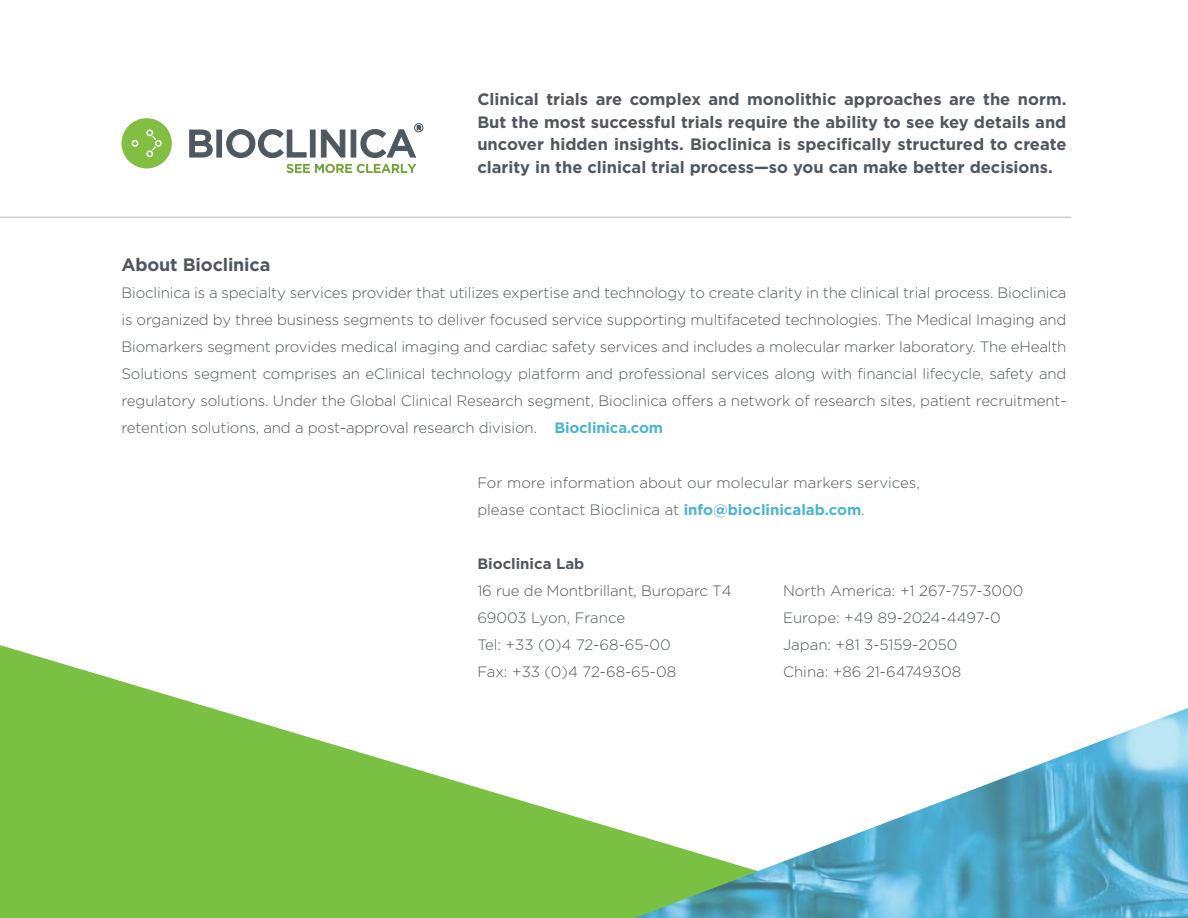
<style>
.page{position:relative;width:1188px;height:918px;background:#fff}
.page>*{position:absolute;margin:0;border:0;box-sizing:border-box;transform-origin:0 0}
.t1{font:700 18px "Gotham";letter-spacing:-.01em;color:#4f5861}
.t2{font:700 16.5px/22.5px "Gotham";color:#4f5861;text-align:justify}
.t3{font:300 15px/27px "Gotham";color:#4f5861}
.t4{font:700 15px "Gotham";color:#4f5861}
.s1{font-weight:700;color:#4ab6d3}
</style>
<div class="page">
<svg style="left:0;top:645px;width:634px;height:273px;fill:#7ac143"></svg>
<img style="left:634px;top:708px;width:554px;height:210px">
<hr style="left:0;top:217px;width:1071px;height:1px;background:#b0b7bb">
<div style="left:121px;top:118px;width:51px;height:51px;background:#81be41;border-radius:50%"></div>
<svg style="left:131px;top:129px;width:31px;height:29px"></svg>
<svg style="left:189px;top:129px;width:24px;height:29px"></svg>
<div style="left:217px;top:130px;width:5px;height:27px;background:#4e5860"></div>
<svg style="left:226px;top:129px;width:81px;height:29px"></svg>
<div style="left:310px;top:130px;width:5px;height:27px;background:#4e5860"></div>
<svg style="left:321px;top:129px;width:25px;height:29px"></svg>
<div style="left:351px;top:130px;width:5px;height:27px;background:#4e5860"></div>
<svg style="left:286px;top:164px;width:130px;height:9px"></svg>
<svg style="left:360px;top:125px;width:61px;height:33px"></svg>
<div style="left:414px;top:123px;width:9px;height:9px;border:1px solid #4e5860;border-radius:50%"></div>
<p class="t2" style="left:477px;top:88px;width:591px">Clinical trials are complex and monolithic approaches are the norm.<br>But the most successful trials require the ability to see key details and uncover hidden insights. Bioclinica is specifically structured to create clarity in the clinical trial process—so you can make better decisions.</p>
<p class="t1" style="left:122px;top:254px;width:150px">About Bioclinica</p>
<p class="t3" style="left:122px;top:279px;width:946px;text-align:justify">Bioclinica is a specialty services provider that utilizes expertise and technology to create clarity in the clinical trial process. Bioclinica is organized by three business segments to deliver focused service supporting multifaceted technologies. The Medical Imaging and Biomarkers segment provides medical imaging and cardiac safety services and includes a molecular marker laboratory. The eHealth Solutions segment comprises an eClinical technology platform and professional services along with financial lifecycle, safety and regulatory solutions. Under the Global Clinical Research segment, Bioclinica offers a network of research sites, patient recruitment&shy;retention solutions, and a post-approval research division. <span class="s1">Bioclinica.com</span></p>
<p class="t3" style="left:477px;top:469px;width:444px">For more information about our molecular markers services, please contact Bioclinica at <span class="s1">info@bioclinicalab.com</span>.</p>
<p class="t4" style="left:477px;top:555px;width:109px">Bioclinica Lab</p>
<p class="t3" style="left:477px;top:577px;width:256px">16 rue de Montbrillant, Buroparc T4<br>69003 Lyon, France<br>Tel: +33 (0)4 72-68-65-00<br>Fax: +33 (0)4 72-68-65-08</p>
<p class="t3" style="left:783px;top:577px;width:242px">North America: +1 267-757-3000<br>Europe: +49 89-2024-4497-0<br>Japan: +81 3-5159-2050<br>China: +86 21-64749308</p>
</div>
